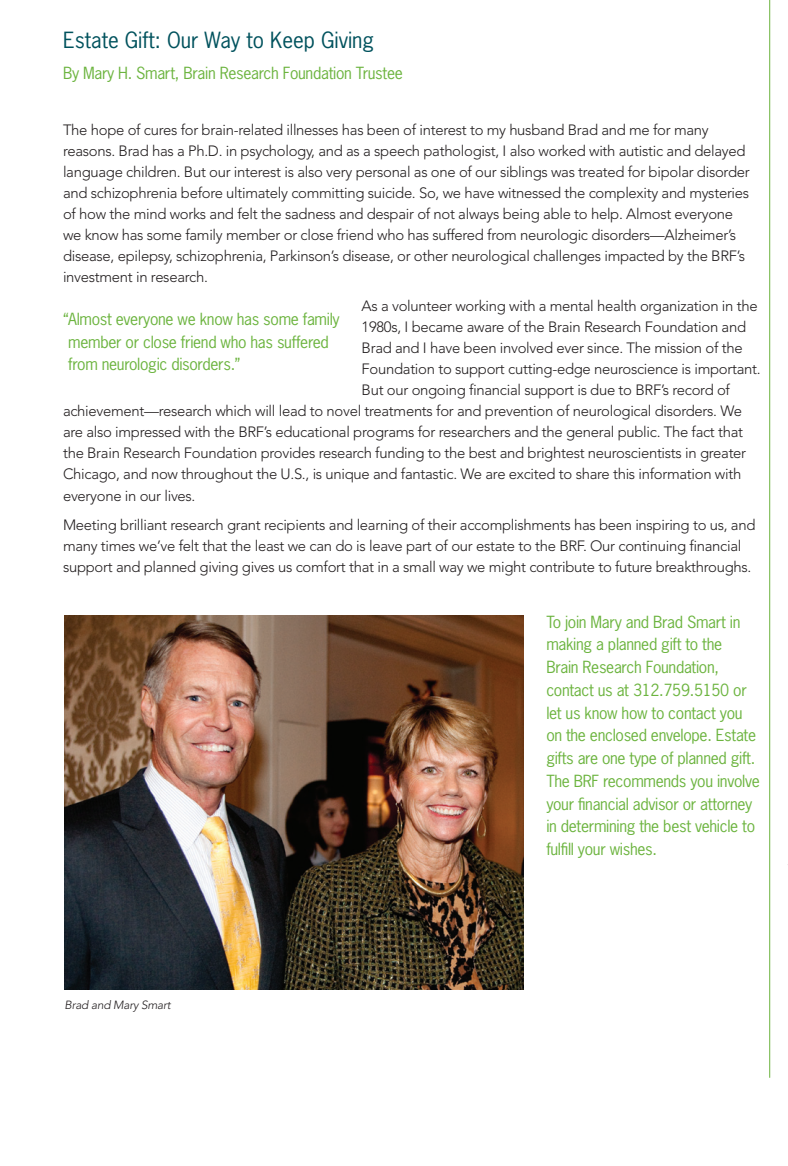
<style>
.page{position:relative;width:788px;height:1166px;background:#fff}
.page>*{position:absolute;margin:0;border:0;box-sizing:border-box;transform-origin:0 0}
.t1{font:21px "News Gothic Std";color:#00525d}
.t2{font:15.75px/22.8px "News Gothic Std";letter-spacing:-.02em;color:#6cb43f}
.t3{font:300 14.88px/21px "Avenir";letter-spacing:-.02em;color:#231f20}
.t4{font:italic 300 11.9px "Avenir";letter-spacing:-.02em;color:#231f20}
</style>
<div class="page">
<hr style="left:769px;top:0;width:1px;height:1077px;background:#6cb43f">
<img style="left:64px;top:615px;width:460px;height:374px">
<h1 class="t1" style="left:63px;top:26px;width:312px">Estate Gift: Our Way to Keep Giving</h1>
<p class="t2" style="left:63px;top:61px;width:341px">By Mary H. Smart, Brain Research Foundation Trustee</p>
<p class="t3" style="left:63px;top:119px;width:688px">The hope of cures for brain-related illnesses has been of interest to my husband Brad and me for many reasons. Brad has a Ph.D. in psychology, and as a speech pathologist, I also worked with autistic and delayed language children. But our interest is also very personal as one of our siblings was treated for bipolar disorder and schizophrenia before ultimately committing suicide. So, we have witnessed the complexity and mysteries of how the mind works and felt the sadness and despair of not always being able to help. Almost everyone we know has some family member or close friend who has suffered from neurologic disorders—Alzheimer’s disease, epilepsy, schizophrenia, Parkinson’s disease, or other neurological challenges impacted by the BRF’s investment in research.</p>
<p class="t3" style="left:361px;top:296px;width:397px">As a volunteer working with a mental health organization in the</p>
<p class="t3" style="left:361px;top:317px;width:386px">1980s, I became aware of the Brain Research Foundation and</p>
<p class="t3" style="left:361px;top:338px;width:382px">Brad and I have been involved ever since. The mission of the</p>
<p class="t3" style="left:361px;top:359px;width:400px">Foundation to support cutting-edge neuroscience is important.</p>
<p class="t3" style="left:361px;top:380px;width:370px">But our ongoing financial support is due to BRF’s record of</p>
<p class="t3" style="left:63px;top:401px;width:680px">achievement—research which will lead to novel treatments for and prevention of neurological disorders. We</p>
<p class="t3" style="left:63px;top:422px;width:681px">are also impressed with the BRF’s educational programs for researchers and the general public. The fact that</p>
<p class="t3" style="left:63px;top:443px;width:684px">the Brain Research Foundation provides research funding to the best and brightest neuroscientists in greater</p>
<p class="t3" style="left:63px;top:464px;width:679px">Chicago, and now throughout the U.S., is unique and fantastic. We are excited to share this information with</p>
<p class="t3" style="left:63px;top:485px;width:134px">everyone in our lives.</p>
<p class="t3" style="left:63px;top:514px;width:693px">Meeting brilliant research grant recipients and learning of their accomplishments has been inspiring to us, and many times we’ve felt that the least we can do is leave part of our estate to the BRF. Our continuing financial support and planned giving gives us comfort that in a small way we might contribute to future breakthroughs.</p>
<p class="t2" style="left:546px;top:610px;width:215px">To join Mary and Brad Smart in making a planned gift to the<br>Brain Research Foundation, contact us at 312.759.5150 or let us know how to contact you on the enclosed envelope. Estate gifts are one type of planned gift.<br>The BRF recommends you involve your financial advisor or attorney in determining the best vehicle to fulfill your wishes.</p>
<p class="t2" style="left:68px;top:307px;width:273px;text-indent:-5px">“Almost everyone we know has some family member or close friend who has suffered from neurologic disorders.”</p>
<p class="t4" style="left:64px;top:997px;width:108px">Brad and Mary Smart</p>
</div>
